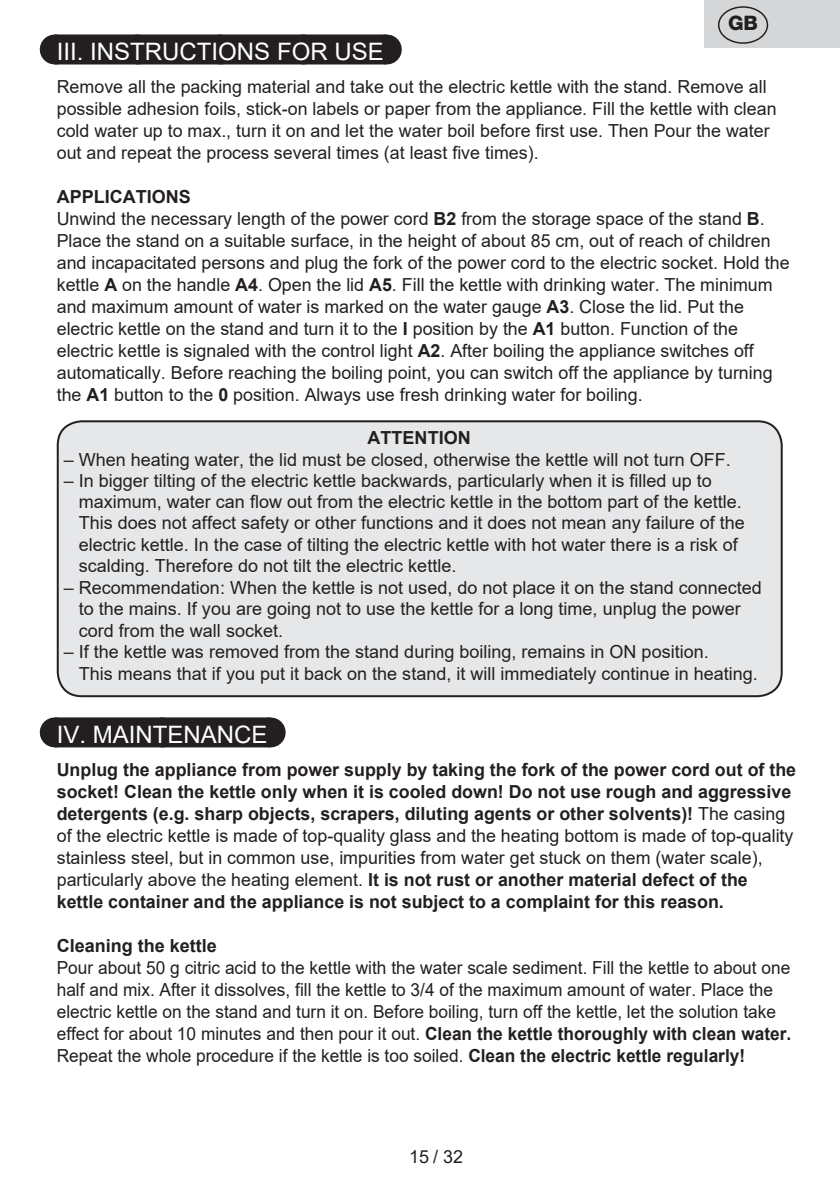
<style>
.page{position:relative;width:840px;height:1191px;background:#fff}
.page>*{position:absolute;margin:0;border:0;box-sizing:border-box;transform-origin:0 0}
.Grafický_nadpis_ETA{font:24px "Arial";color:#fff}
.t1{font:800 20px "Helvetica Neue OT";color:#231f20}
.Normální{font:18px/22px "Arial";color:#231f20}
.Normální-2{font:700 18px/22px "Arial";color:#231f20}
.Normální-3{font:18px/22px "Arial";color:#231f20;scale:.96 1}
.s1{font-weight:700}
.s2{font-weight:400}
</style>
<div class="page">
<div style="left:55px;top:34px;width:330px;height:30px;background:#231f20"></div>
<svg style="left:137px;top:34px;width:207px;height:1px"></svg>
<hr style="left:385px;top:34px;width:1px;height:30px;background:#231f20">
<div style="left:55px;top:717px;width:214px;height:30px;background:#231f20"></div>
<svg style="left:162px;top:717px;width:54px;height:1px"></svg>
<hr style="left:269px;top:717px;width:1px;height:30px;background:#231f20">
<div style="left:58px;top:421px;width:723px;height:275px;background:#e6e7e9;border-radius:24px"></div>
<div style="left:57px;top:420px;width:725px;height:277px;border:2px solid #231f20;border-radius:24px"></div>
<div style="left:704px;top:0;width:135px;height:48px;background:#d5d6d8"></div>
<div style="left:717px;top:6px;width:50px;height:38px;border:1px solid #231f20;border-radius:50%"></div>
<p class="t1" style="left:727px;top:11px;width:31px">GB</p>
<p class="Grafický_nadpis_ETA" style="left:57px;top:35px;width:328px">III. INSTRUCTIONS FOR USE</p>
<p class="Normální" style="left:57px;top:76px;width:721px">Remove all the packing material and take out the electric kettle with the stand. Remove all possible adhesion foils, stick-on labels or paper from the appliance. Fill the kettle with clean cold water up to max., turn it on and let the water boil before first use. Then Pour the water out and repeat the process several times (at least five times).</p>
<p class="Normální-2" style="left:57px;top:186px;width:136px">APPLICATIONS</p>
<p class="Normální" style="left:57px;top:208px;width:734px">Unwind the necessary length of the power cord <span class="s1">B2</span> from the storage space of the stand <span class="s1">B</span>.<br>Place the stand on a suitable surface, in the height of about 85 cm, out of reach of children and incapacitated persons and plug the fork of the power cord to the electric socket. Hold the kettle <span class="s1">A</span> on the handle <span class="s1">A4</span>. Open the lid <span class="s1">A5</span>. Fill the kettle with drinking water. The minimum and maximum amount of water is marked on the water gauge <span class="s1">A3</span>. Close the lid. Put the electric kettle on the stand and turn it to the <span class="s1">I</span> position by the <span class="s1">A1</span> button. Function of the electric kettle is signaled with the control light <span class="s1">A2</span>. After boiling the appliance switches off automatically. Before reaching the boiling point, you can switch off the appliance by turning the <span class="s1">A1</span> button to the <span class="s1">0</span> position. Always use fresh drinking water for boiling.</p>
<p class="Normální-2" style="left:367px;top:427px;width:104px">ATTENTION</p>
<p class="Normální" style="left:64px;top:449px;width:668px">– When heating water, the lid must be closed, otherwise the kettle will not turn OFF.</p>
<p class="Normální" style="left:79px;top:470px;width:667px;line-height:21px;text-indent:-15px">– In bigger tilting of the electric kettle backwards, particularly when it is filled up to maximum, water can flow out from the electric kettle in the bottom part of the kettle.<br>This does not affect safety or other functions and it does not mean any failure of the electric kettle. In the case of tilting the electric kettle with hot water there is a risk of scalding. Therefore do not tilt the electric kettle.</p>
<p class="Normální" style="left:79px;top:576px;width:684px;text-indent:-15px">– Recommendation: When the kettle is not used, do not place it on the stand connected to the mains. If you are going not to use the kettle for a long time, unplug the power cord from the wall socket.</p>
<p class="Normální" style="left:79px;top:640px;width:680px;text-indent:-15px">– If the kettle was removed from the stand during boiling, remains in ON position.<br>This means that if you put it back on the stand, it will immediately continue in heating.</p>
<p class="Grafický_nadpis_ETA" style="left:57px;top:718px;width:212px">IV. MAINTENANCE</p>
<p class="Normální-2" style="left:57px;top:759px;width:740px">Unplug the appliance from power supply by taking the fork of the power cord out of the socket! Clean the kettle only when it is cooled down! Do not use rough and aggressive detergents (e.g. sharp objects, scrapers, diluting agents or other solvents)! <span class="s2">The casing of the electric kettle is made of top-quality glass and the heating bottom is made of top-quality stainless steel, but in common use, impurities from water get stuck on them (water scale), particularly above the heating element.</span> It is not rust or another material defect of the kettle container and the appliance is not subject to a complaint for this reason.</p>
<p class="Normální-2" style="left:57px;top:935px;width:162px">Cleaning the kettle</p>
<p class="Normální-3" style="left:57px;top:957px;width:766px">Pour about 50 g citric acid to the kettle with the water scale sediment. Fill the kettle to about one half and mix. After it dissolves, fill the kettle to 3/4 of the maximum amount of water. Place the electric kettle on the stand and turn it on. Before boiling, turn off the kettle, let the solution take effect for about 10 minutes and then pour it out. <span class="s1">Clean the kettle thoroughly with clean water.<br></span>Repeat the whole procedure if the kettle is too soiled. <span class="s1">Clean the electric kettle regularly!</span></p>
<p class="Normální" style="left:409px;top:1146px;width:56px">15 / 32</p>
</div>
